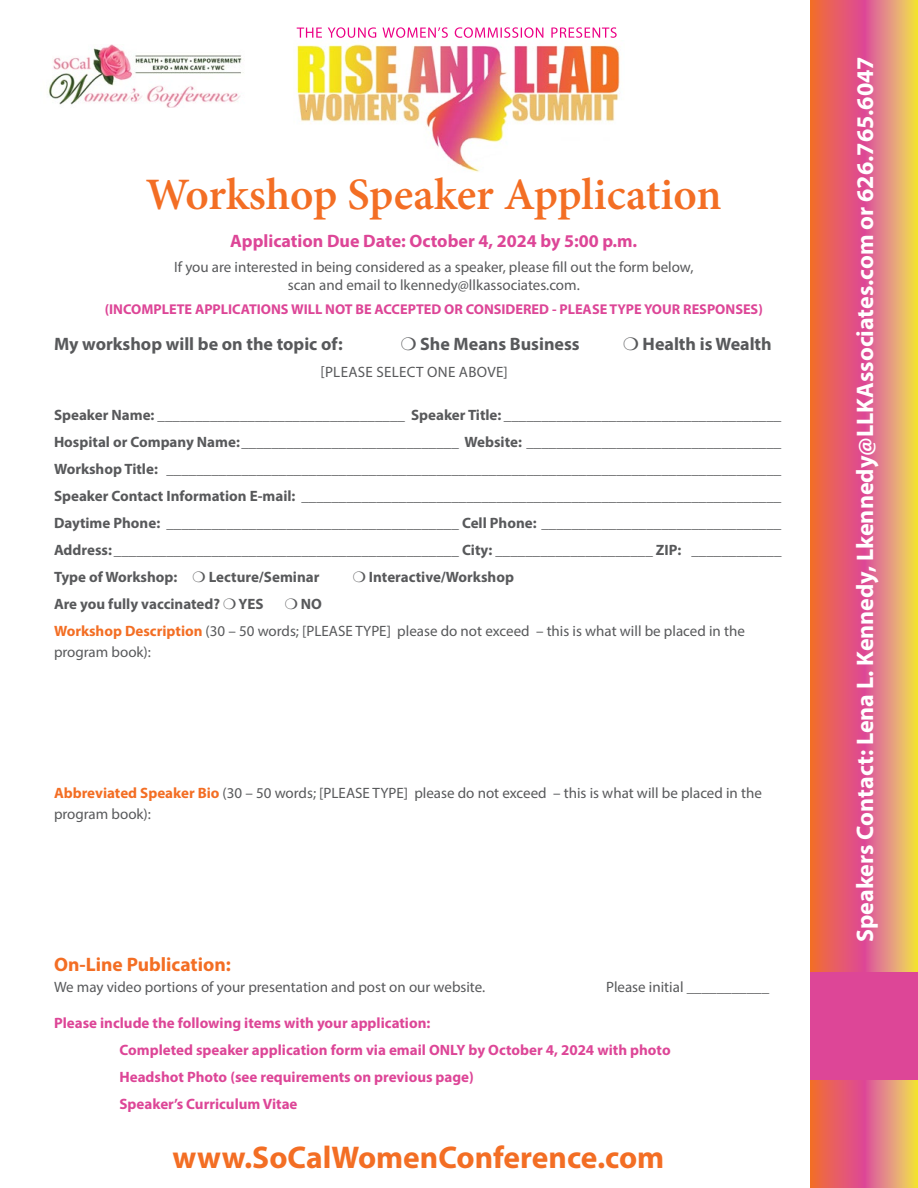
<style>
.page{position:relative;width:918px;height:1188px;background:#fff}
.page>*{position:absolute;margin:0;border:0;box-sizing:border-box;transform-origin:0 0}
.Page_title{font:600 45px "Minion Pro";letter-spacing:-.005em;color:#f36e24}
.Subhead__bolder{font:700 31.5px "Myriad Pro";color:#f36e24}
.sidebar_contact_info{font:700 24px "Myriad Pro";color:#fff}
.Subhead__bolder-2{font:700 19.5px "Myriad Pro";color:#f36e24}
.t1{font:700 18px "Myriad Pro";color:#58595b}
.Purple_Caption{font:700 18px "Myriad Pro";color:#dd4697}
.t2{font:700 15px "Myriad Pro";color:#58595b}
.t3{font:15px/21px "Myriad Pro";color:#58595b}
.t4{font:700 15px "Myriad Pro";color:#dd4697}
.t5{font:15px "Myriad Pro";letter-spacing:.02em;color:#58595b}
.t6{font:700 14.25px "Myriad Pro";color:#dd4697}
.s1{font-weight:700;color:#f36e24}
</style>
<div class="page">
<svg style="left:810px;top:0;width:108px;height:1188px;background:#e77a6c"></svg>
<div style="left:810px;top:972px;width:108px;height:108px;background:#dd4697"></div>
<img style="left:48px;top:44px;width:196px;height:64px">
<img style="left:296px;top:44px;width:324px;height:128px">
<svg style="left:297px;top:27px;width:320px;height:11px"></svg>
<p class="Page_title" style="left:146px;top:163px;width:577px">Workshop Speaker Application</p>
<p class="Purple_Caption" style="left:230px;top:229px;width:409px">Application Due Date: October 4, 2024 by 5:00 p.m.</p>
<p class="t3" style="left:174px;top:258px;width:521px;line-height:18px;text-align:center">If you are interested in being considered as a speaker, please fill out the form below, scan and email to lkennedy@llkassociates.com.</p>
<p class="t6" style="left:105px;top:300px;width:660px">(INCOMPLETE APPLICATIONS WILL NOT BE ACCEPTED OR CONSIDERED - PLEASE TYPE YOUR RESPONSES)</p>
<p class="t1" style="left:54px;top:332px;width:290px">My workshop will be on the topic of:</p>
<p class="t1" style="left:401px;top:332px;width:180px">❍ She Means Business</p>
<p class="t1" style="left:623px;top:332px;width:150px">❍ Health is Wealth</p>
<p class="t5" style="left:320px;top:362px;width:189px">[PLEASE SELECT ONE ABOVE]</p>
<p class="t2" style="left:54px;top:405px;width:729px">Speaker Name: _________________________________ Speaker Title: _____________________________________</p>
<p class="t2" style="left:54px;top:432px;width:729px">Hospital or Company Name:_____________________________ Website: __________________________________</p>
<p class="t2" style="left:54px;top:459px;width:729px">Workshop Title: __________________________________________________________________________________</p>
<p class="t2" style="left:54px;top:486px;width:729px">Speaker Contact Information E-mail: ________________________________________________________________</p>
<p class="t2" style="left:54px;top:513px;width:729px">Daytime Phone: _______________________________________ Cell Phone: ________________________________</p>
<p class="t2" style="left:54px;top:540px;width:729px">Address: ______________________________________________ City: _____________________ ZIP: ____________</p>
<p class="t2" style="left:54px;top:567px;width:267px">Type of Workshop: ❍ Lecture/Seminar</p>
<p class="t2" style="left:353px;top:567px;width:163px">❍ Interactive/Workshop</p>
<p class="t2" style="left:54px;top:594px;width:211px">Are you fully vaccinated? ❍ YES</p>
<p class="t2" style="left:285px;top:594px;width:39px">❍ NO</p>
<p class="t3" style="left:54px;top:620px;width:692px"><span class="s1">Workshop Description</span> (30 – 50 words; [PLEASE TYPE] please do not exceed – this is what will be placed in the program book):</p>
<p class="t3" style="left:54px;top:782px;width:709px"><span class="s1">Abbreviated Speaker Bio</span> (30 – 50 words; [PLEASE TYPE] please do not exceed – this is what will be placed in the program book):</p>
<p class="Subhead__bolder-2" style="left:54px;top:952px;width:178px">On-Line Publication:</p>
<p class="t3" style="left:54px;top:977px;width:433px">We may video portions of your presentation and post on our website.</p>
<p class="t3" style="left:606px;top:977px;width:165px">Please initial ___________</p>
<p class="t4" style="left:54px;top:1013px;width:378px">Please include the following items with your application:</p>
<p class="t4" style="left:120px;top:1040px;width:553px">Completed speaker application form via email ONLY by October 4, 2024 with photo</p>
<p class="t4" style="left:120px;top:1067px;width:356px">Headshot Photo (see requirements on previous page)</p>
<p class="t4" style="left:120px;top:1094px;width:180px">Speaker’s Curriculum Vitae</p>
<p class="Subhead__bolder" style="left:173px;top:1137px;width:493px">www.SoCalWomenConference.com</p>
<p class="sidebar_contact_info" style="left:849px;top:942px;width:887px;rotate:-90deg">Speakers Contact: Lena L. Kennedy, Lkennedy@LLKAssociates.com or 626.765.6047</p>
</div>
